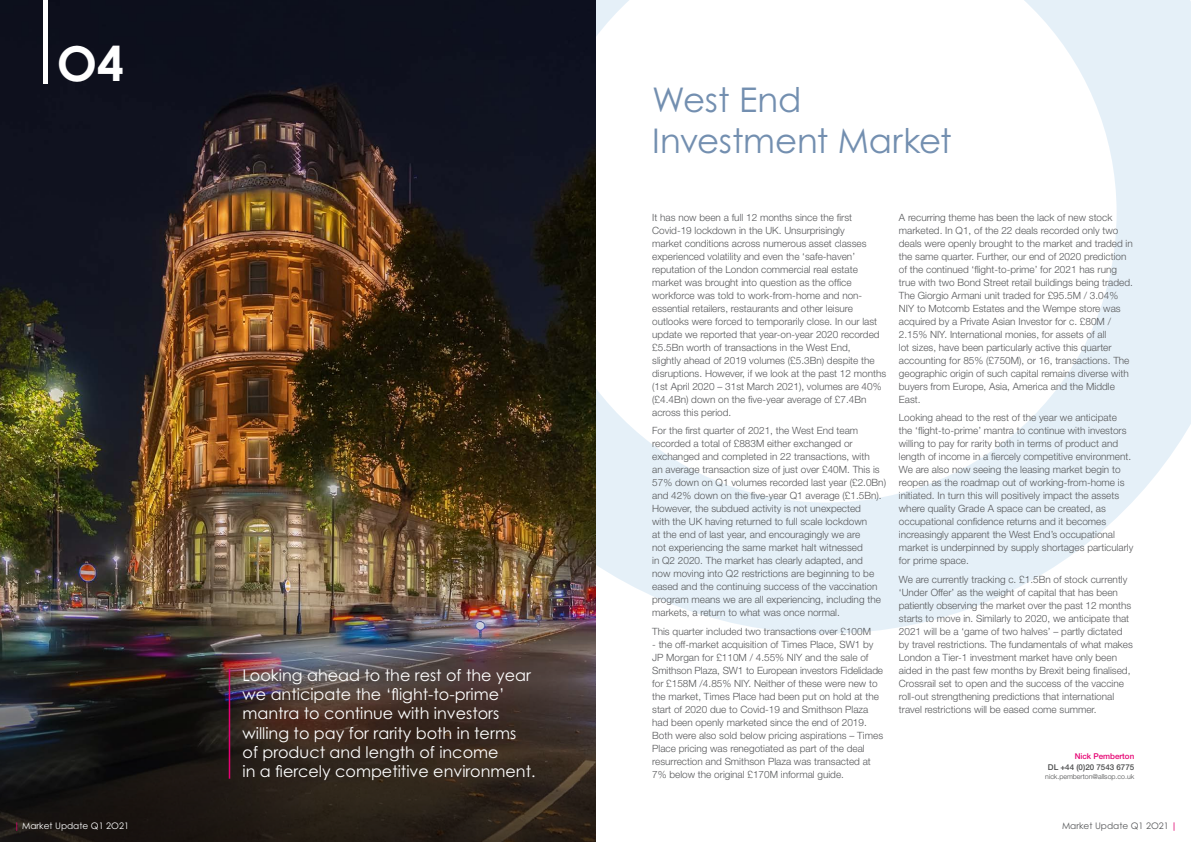
<style>
.page{position:relative;width:1191px;height:842px;background:#fff}
.page>*{position:absolute;margin:0;border:0;box-sizing:border-box;transform-origin:0 0}
.t1{font:700 48px "Century Gothic Pro";color:#fff}
.t2{font:34px/40.8px "Century Gothic Pro";letter-spacing:-.005em;color:#738fb0}
.t3{font:16px/19.2px "Century Gothic Pro";color:#fff}
.t4{font:300 10px/13px "Helvetica Neue";color:#57585a}
.t5{font:9px "Century Gothic Pro";color:#fff}
.t6{font:9px "Century Gothic Pro";color:#57585a}
.t7{font:500 8px "Helvetica Neue";color:#4b4c4d}
.t8{font:500 8px "Helvetica Neue";color:#e60272}
.t9{font:300 7px "Helvetica Neue";color:#4b4c4d}
.s1{font-weight:700;color:#df006e}
</style>
<div class="page">
<svg style="left:596px;top:0;width:595px;height:634px"></svg>
<img style="left:0;top:0;width:596px;height:842px">
<img style="left:0;top:578px;width:595px;height:264px">
<div style="left:43px;top:0;width:5px;height:84px;background:#fff"></div>
<hr style="left:229px;top:669px;width:1px;height:110px;background:#e60272">
<h1 class="t1" style="left:57px;top:33px;width:69px">O4</h1>
<h3 class="t3" style="left:242px;top:665px;width:294px">Looking ahead to the rest of the year we anticipate the ‘flight-to-prime’ mantra to continue with investors willing to pay for rarity both in terms of product and length of income<br>in a fiercely competitive environment.</h3>
<h2 class="t2" style="left:652px;top:79px;width:301px">West End<br>Investment Market</h2>
<p class="t4" style="left:652px;top:210px;width:235px">It has now been a full 12 months since the first Covid-19 lockdown in the UK. Unsurprisingly<br>market conditions across numerous asset classes experienced volatility and even the ‘safe-haven’ reputation of the London commercial real estate market was brought into question as the office workforce was told to work-from-home and non&shy;essential retailers, restaurants and other leisure outlooks were forced to temporarily close. In our last update we reported that year-on-year 2020 recorded £5.5Bn worth of transactions in the West End,<br>slightly ahead of 2019 volumes (£5.3Bn) despite the disruptions. However, if we look at the past 12 months (1st April 2020 – 31st March 2021), volumes are 40% (£4.4Bn) down on the five-year average of £7.4Bn across this period.</p>
<p class="t4" style="left:652px;top:424px;width:235px">For the first quarter of 2021, the West End team recorded a total of £883M either exchanged or exchanged and completed in 22 transactions, with<br>an average transaction size of just over £40M. This is 57% down on Q1 volumes recorded last year (£2.0Bn) and 42% down on the five-year Q1 average (£1.5Bn).<br>However, the subdued activity is not unexpected<br>with the UK having returned to full scale lockdown<br>at the end of last year, and encouragingly we are<br>not experiencing the same market halt witnessed<br>in Q2 2020. The market has clearly adapted, and<br>now moving into Q2 restrictions are beginning to be eased and the continuing success of the vaccination program means we are all experiencing, including the markets, a return to what was once normal.</p>
<p class="t4" style="left:652px;top:625px;width:220px">This quarter included two transactions over £100M</p>
<p class="t4" style="left:652px;top:638px;width:232px">- the off-market acquisition of Times Place, SW1 by JP Morgan for £110M / 4.55% NIY and the sale of Smithson Plaza, SW1 to European investors Fidelidade for £158M /4.85% NIY. Neither of these were new to the market, Times Place had been put on hold at the start of 2020 due to Covid-19 and Smithson Plaza had been openly marketed since the end of 2019.<br>Both were also sold below pricing aspirations – Times Place pricing was renegotiated as part of the deal resurrection and Smithson Plaza was transacted at 7% below the original £170M informal guide.</p>
<p class="t4" style="left:899px;top:210px;width:235px">A recurring theme has been the lack of new stock marketed. In Q1, of the 22 deals recorded only two deals were openly brought to the market and traded in the same quarter. Further, our end of 2020 prediction of the continued ‘flight-to-prime’ for 2021 has rung true with two Bond Street retail buildings being traded.<br>The Giorgio Armani unit traded for £95.5M / 3.04% NIY to Motcomb Estates and the Wempe store was acquired by a Private Asian Investor for c. £80M / 2.15% NIY. International monies, for assets of all<br>lot sizes, have been particularly active this quarter accounting for 85% (£750M), or 16, transactions. The geographic origin of such capital remains diverse with buyers from Europe, Asia, America and the Middle East.</p>
<p class="t4" style="left:899px;top:411px;width:236px">Looking ahead to the rest of the year we anticipate<br>the ‘flight-to-prime’ mantra to continue with investors willing to pay for rarity both in terms of product and length of income in a fiercely competitive environment.<br>We are also now seeing the leasing market begin to reopen as the roadmap out of working-from-home is initiated. In turn this will positively impact the assets where quality Grade A space can be created, as occupational confidence returns and it becomes increasingly apparent the West End’s occupational market is underpinned by supply shortages particularly for prime space.</p>
<p class="t4" style="left:899px;top:573px;width:235px">We are currently tracking c. £1.5Bn of stock currently ‘Under Offer’ as the weight of capital that has been patiently observing the market over the past 12 months starts to move in. Similarly to 2020, we anticipate that 2021 will be a ‘game of two halves’ – partly dictated by travel restrictions. The fundamentals of what makes London a Tier-1 investment market have only been aided in the past few months by Brexit being finalised, Crossrail set to open and the success of the vaccine roll-out strengthening predictions that international travel restrictions will be eased come summer.</p>
<p class="t8" style="left:1074px;top:752px;width:61px">Nick Pemberton</p>
<p class="t7" style="left:1048px;top:763px;width:88px">DL +44 (0)20 7543 6775</p>
<p class="t9" style="left:1045px;top:772px;width:90px">nick.pemberton@allsop.co.uk</p>
<p class="t5" style="left:14px;top:820px;width:116px"><span class="s1">|</span> Market Update Q1 2O21</p>
<p class="t6" style="left:1062px;top:820px;width:116px">Market Update Q1 2O21 <span class="s1">|</span></p>
</div>
